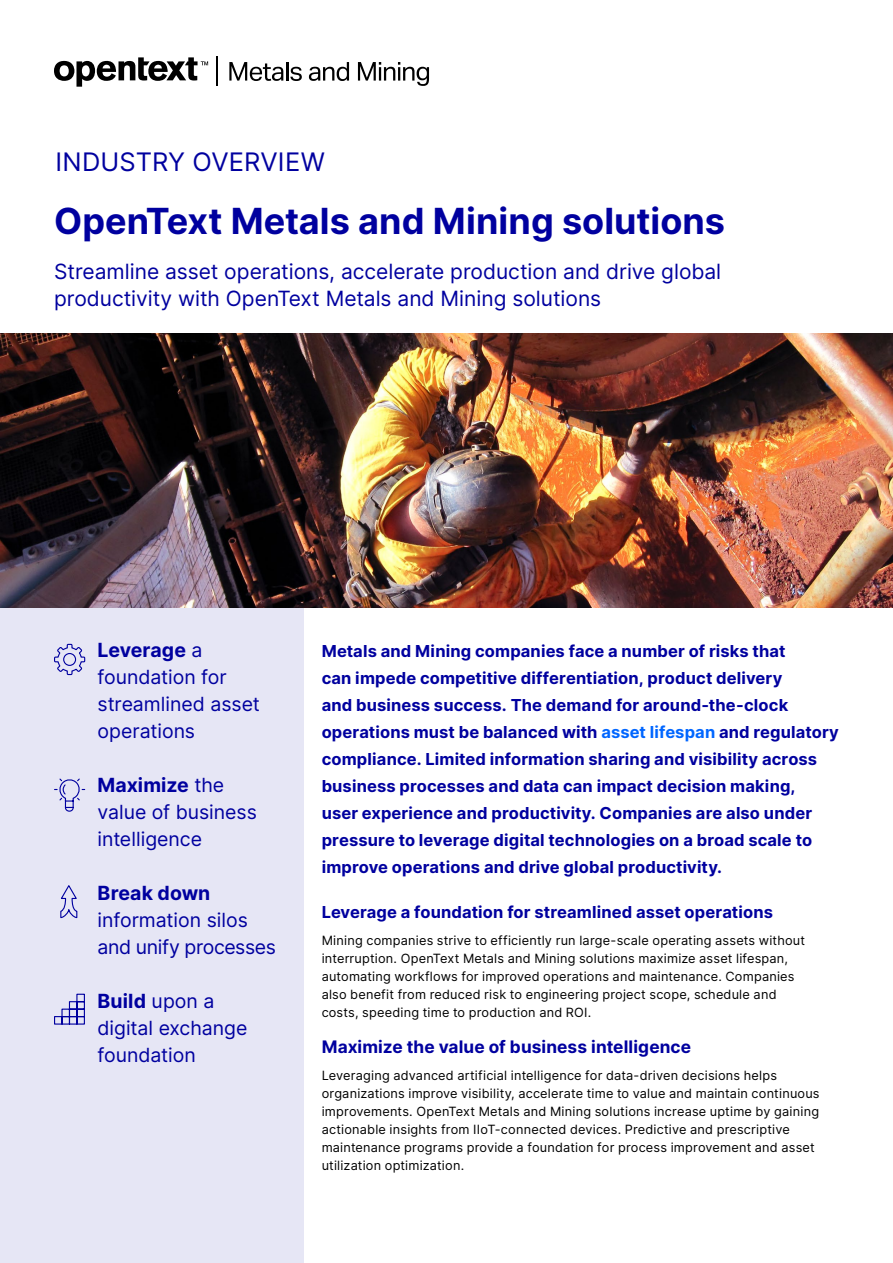
<style>
.page{position:relative;width:893px;height:1263px;background:#fff}
.page>*{position:absolute;margin:0;border:0;box-sizing:border-box;transform-origin:0 0}
.t1{font:700 36px "Inter";color:#00009f}
.Document_type{font:25.5px "Inter";letter-spacing:.005em;color:#00009f}
.t2{font:21px/27px "Inter";color:#00009f}
.Sidebar_Stat{font:19.5px/27px "Inter";color:#00009f}
.t3{font:700 17.25px "Inter";letter-spacing:.005em;color:#00009f}
.Introduction_Paragra{font:700 16.5px/27px "Inter";letter-spacing:.005em;color:#00009f}
.Body{font:12.75px/18px "Inter";letter-spacing:.015em;color:#000}
.s1{font-weight:700}
.s2{color:#06f}
</style>
<div class="page">
<svg style="left:54px;top:57px;width:154px;height:30px"></svg>
<hr style="left:216px;top:56px;width:1px;height:30px;background:#000">
<svg style="left:229px;top:62px;width:73px;height:19px"></svg>
<svg style="left:309px;top:62px;width:40px;height:19px"></svg>
<svg style="left:358px;top:62px;width:71px;height:24px"></svg>
<div style="left:0;top:608px;width:304px;height:655px;background:#e6e6f5"></div>
<img style="left:0;top:333px;width:893px;height:275px">
<svg style="left:54px;top:643px;width:32px;height:33px"></svg>
<svg style="left:54px;top:778px;width:32px;height:34px"></svg>
<svg style="left:60px;top:885px;width:18px;height:34px"></svg>
<svg style="left:54px;top:993px;width:31px;height:32px"></svg>
<p class="Document_type" style="left:55px;top:143px;width:271px">INDUSTRY OVERVIEW</p>
<h1 class="t1" style="left:54px;top:195px;width:672px">OpenText Metals and Mining solutions</h1>
<h2 class="t2" style="left:54px;top:257px;width:669px">Streamline asset operations, accelerate production and drive global productivity with OpenText Metals and Mining solutions</h2>
<p class="Sidebar_Stat" style="left:98px;top:636px;width:164px"><span class="s1">Leverage</span> a foundation for streamlined asset operations</p>
<p class="Sidebar_Stat" style="left:98px;top:771px;width:161px"><span class="s1">Maximize</span> the value of business intelligence</p>
<p class="Sidebar_Stat" style="left:98px;top:879px;width:180px"><span class="s1">Break down </span>information silos and unify processes</p>
<p class="Sidebar_Stat" style="left:98px;top:987px;width:151px"><span class="s1">Build</span> upon a digital exchange foundation</p>
<p class="Introduction_Paragra" style="left:322px;top:637px;width:519px">Metals and Mining companies face a number of risks that<br>can impede competitive differentiation, product delivery<br>and business success. The demand for around-the-clock operations must be balanced with <span class="s2">asset lifespan</span> and regulatory compliance. Limited information sharing and visibility across business processes and data can impact decision making,<br>user experience and productivity. Companies are also under pressure to leverage digital technologies on a broad scale to improve operations and drive global productivity.</p>
<p class="Introduction_Paragra" style="left:322px;top:898px;width:453px">Leverage a foundation for streamlined asset operations</p>
<p class="Body" style="left:322px;top:931px;width:485px">Mining companies strive to efficiently run large-scale operating assets without interruption. OpenText Metals and Mining solutions maximize asset lifespan, automating workflows for improved operations and maintenance. Companies also benefit from reduced risk to engineering project scope, schedule and costs, speeding time to production and ROI.</p>
<h3 class="t3" style="left:322px;top:1034px;width:371px">Maximize the value of business intelligence</h3>
<p class="Body" style="left:322px;top:1066px;width:499px">Leveraging advanced artificial intelligence for data-driven decisions helps organizations improve visibility, accelerate time to value and maintain continuous improvements. OpenText Metals and Mining solutions increase uptime by gaining actionable insights from IIoT-connected devices. Predictive and prescriptive maintenance programs provide a foundation for process improvement and asset utilization optimization.</p>
</div>
